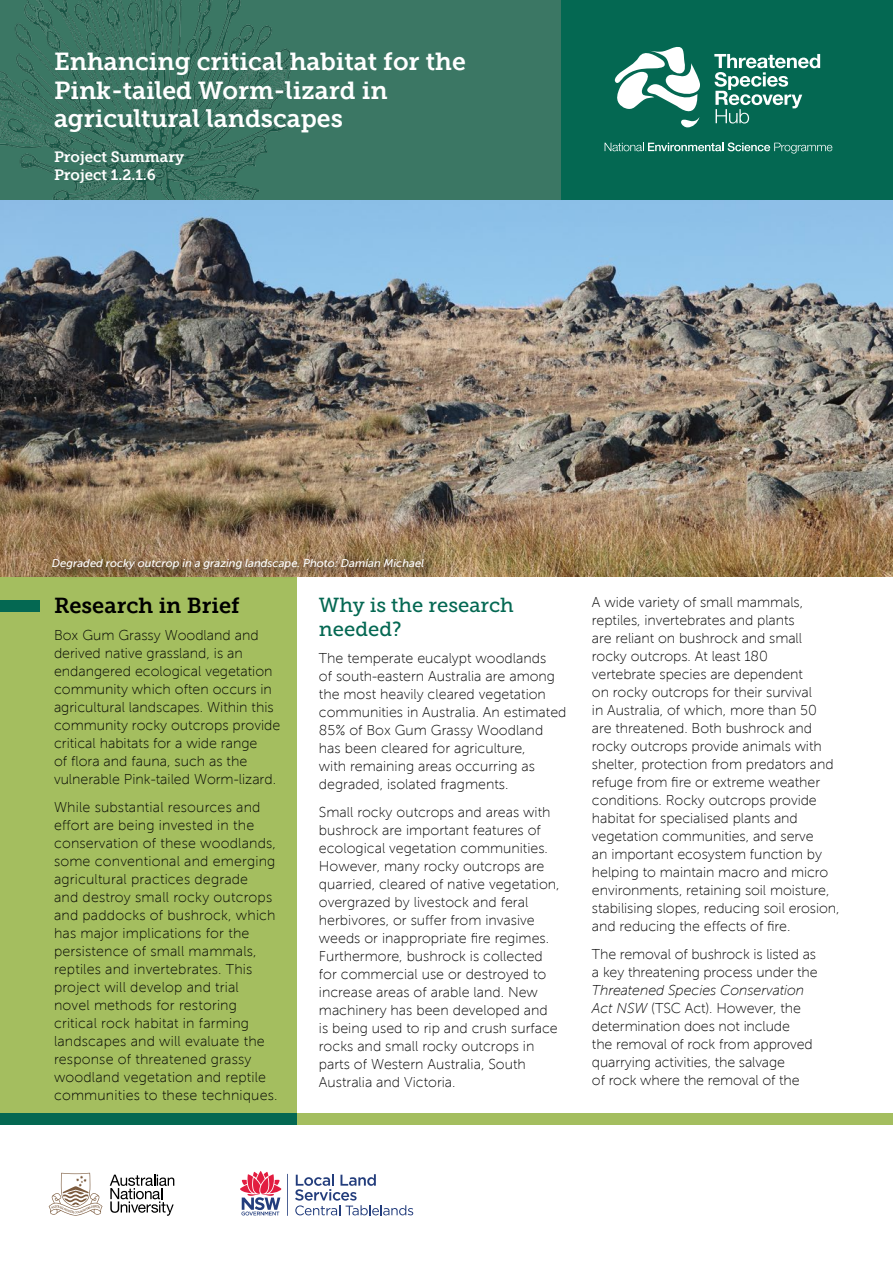
<style>
.page{position:relative;width:893px;height:1263px;background:#fff}
.page>*{position:absolute;margin:0;border:0;box-sizing:border-box;transform-origin:0 0}
.t1{font:24.75px/28.5px "Museo Slab 700";color:#fff}
.t2{font:21.75px "Museo Slab 700";color:#000}
.t3{font:20.25px/24.3px "Museo Slab 500";color:#046852}
.t4{font:15px/18px "Museo Slab 700";color:#fff}
.t5{font:14.25px/18px "Museo Sans 100";color:#000}
.t6{font:italic 11.25px "Museo Sans 500";color:#fff}
.s1{font-style:italic}
</style>
<div class="page">
<div style="left:0;top:0;width:586px;height:201px;background:#3b7764"></div>
<div style="left:0;top:1114px;width:893px;height:11px;background:#a4be5f"></div>
<div style="left:0;top:576px;width:296px;height:538px;background:#a4be5f"></div>
<div style="left:0;top:600px;width:40px;height:11px;background:#046852"></div>
<div style="left:561px;top:0;width:332px;height:201px;background:#046852"></div>
<svg style="left:714px;top:54px;width:106px;height:70px"></svg>
<svg style="left:614px;top:47px;width:86px;height:80px"></svg>
<svg style="left:605px;top:142px;width:227px;height:12px"></svg>
<div style="left:0;top:1114px;width:296px;height:11px;background:#046852"></div>
<img style="left:0;top:0;width:324px;height:201px">
<img style="left:0;top:201px;width:893px;height:375px">
<div style="left:48px;top:555px;width:387px;height:26px;background:#000;opacity:.75"></div>
<svg style="left:110px;top:1174px;width:64px;height:42px"></svg>
<svg style="left:49px;top:1173px;width:53px;height:42px"></svg>
<svg style="left:240px;top:1171px;width:42px;height:44px"></svg>
<hr style="left:287px;top:1174px;width:1px;height:42px;background:#233d7c">
<svg style="left:295px;top:1174px;width:118px;height:41px"></svg>
<h1 class="t1" style="left:54px;top:48px;width:413px">Enhancing critical habitat for the<br>Pink-tailed Worm-lizard in agricultural landscapes</h1>
<p class="t4" style="left:54px;top:148px;width:132px">Project Summary<br>Project 1.2.1.6</p>
<p class="t6" style="left:52px;top:557px;width:374px">Degraded rocky outcrop in a grazing landscape. Photo: Damian Michael</p>
<h2 class="t2" style="left:54px;top:593px;width:187px">Research in Brief</h2>
<p class="t5" style="left:54px;top:626px;width:228px">Box Gum Grassy Woodland and derived native grassland, is an endangered ecological vegetation community which often occurs in agricultural landscapes. Within this community rocky outcrops provide critical habitats for a wide range<br>of flora and fauna, such as the vulnerable Pink-tailed Worm-lizard.</p>
<p class="t5" style="left:54px;top:798px;width:225px">While substantial resources and effort are being invested in the conservation of these woodlands, some conventional and emerging agricultural practices degrade<br>and destroy small rocky outcrops and paddocks of bushrock, which has major implications for the persistence of small mammals, reptiles and invertebrates. This project will develop and trial novel methods for restoring critical rock habitat in farming landscapes and will evaluate the response of threatened grassy woodland vegetation and reptile communities to these techniques.</p>
<h3 class="t3" style="left:319px;top:593px;width:196px">Why is the research needed?</h3>
<p class="t5" style="left:319px;top:649px;width:249px">The temperate eucalypt woodlands<br>of south-eastern Australia are among the most heavily cleared vegetation communities in Australia. An estimated 85% of Box Gum Grassy Woodland has been cleared for agriculture,<br>with remaining areas occurring as degraded, isolated fragments.</p>
<p class="t5" style="left:319px;top:804px;width:242px">Small rocky outcrops and areas with bushrock are important features of ecological vegetation communities.<br>However, many rocky outcrops are quarried, cleared of native vegetation, overgrazed by livestock and feral herbivores, or suffer from invasive weeds or inappropriate fire regimes.<br>Furthermore, bushrock is collected for commercial use or destroyed to increase areas of arable land. New machinery has been developed and is being used to rip and crush surface rocks and small rocky outcrops in parts of Western Australia, South Australia and Victoria.</p>
<p class="t5" style="left:592px;top:593px;width:249px">A wide variety of small mammals, reptiles, invertebrates and plants<br>are reliant on bushrock and small rocky outcrops. At least 180<br>vertebrate species are dependent<br>on rocky outcrops for their survival<br>in Australia, of which, more than 50 are threatened. Both bushrock and rocky outcrops provide animals with shelter, protection from predators and refuge from fire or extreme weather conditions. Rocky outcrops provide habitat for specialised plants and vegetation communities, and serve<br>an important ecosystem function by helping to maintain macro and micro environments, retaining soil moisture, stabilising slopes, reducing soil erosion, and reducing the effects of fire.</p>
<p class="t5" style="left:592px;top:946px;width:227px">The removal of bushrock is listed as a key threatening process under the</p>
<p class="t5" style="left:592px;top:982px;width:222px"><span class="s1">Threatened Species Conservation<br>Act NSW</span> (TSC Act). However, the determination does not include the removal of rock from approved quarrying activities, the salvage<br>of rock where the removal of the</p>
</div>
